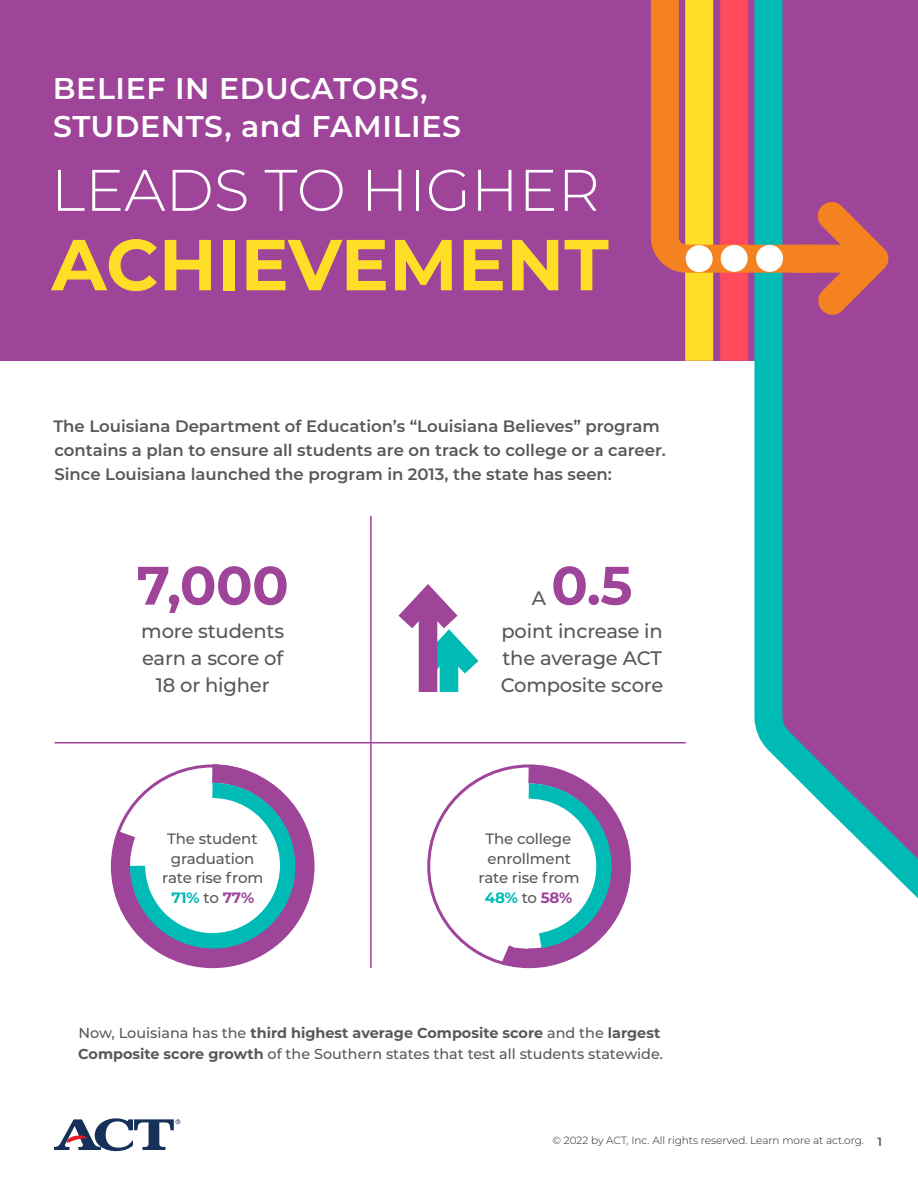
<style>
.page{position:relative;width:918px;height:1188px;background:#fff}
.page>*{position:absolute;margin:0;border:0;box-sizing:border-box;transform-origin:0 0}
.t1{font:700 72px "Montserrat";color:#ffde28}
.t2{font:300 58.5px "Montserrat";color:#fff}
.t3{font:700 54px "Montserrat";color:#9e4499}
.t4{font:600 30px/37.8px "Montserrat";letter-spacing:.02em;color:#fff}
.t5{font:500 19.5px/27px "Montserrat";letter-spacing:-.01em;color:#57585a;text-align:justify}
.t6{font:600 16.5px/24px "Montserrat";color:#57585a}
.t7{font:500 15px/19.5px "Montserrat";letter-spacing:-.01em;color:#57585a;text-align:center}
.t8{font:500 14.4px/21px "Montserrat";color:#57585a}
.t9{font:300 10.5px "Montserrat";color:#231f20}
.s1{font-weight:700;color:#00bbb5}
.s2{font-weight:700;color:#9e4499}
.s3{font-weight:700}
.s4{font-weight:600;font-size:12px;color:#57585a}
</style>
<div class="page">
<div style="left:0;top:0;width:918px;height:361px;background:#9e4499"></div>
<svg style="left:54px;top:1118px;width:126px;height:33px"></svg>
<svg style="left:110px;top:764px;width:205px;height:205px"></svg>
<svg style="left:427px;top:764px;width:204px;height:205px"></svg>
<svg style="left:398px;top:584px;width:81px;height:108px"></svg>
<hr style="left:370px;top:516px;width:2px;height:452px;background:#9e4499">
<hr style="left:55px;top:742px;width:631px;height:2px;background:#9e4499">
<div style="left:720px;top:0;width:28px;height:361px;background:#ff495c"></div>
<div style="left:685px;top:0;width:28px;height:361px;background:#ffde28"></div>
<svg style="left:740px;top:256px;width:178px;height:643px"></svg>
<svg style="left:650px;top:0;width:133px;height:287px"></svg>
<div style="left:721px;top:245px;width:27px;height:27px;background:#fff;border-radius:50%"></div>
<div style="left:756px;top:245px;width:27px;height:27px;background:#fff;border-radius:50%"></div>
<div style="left:686px;top:245px;width:27px;height:27px;background:#fff;border-radius:50%"></div>
<svg style="left:783px;top:202px;width:105px;height:113px"></svg>
<h1 class="t4" style="left:53px;top:69px;width:410px">BELIEF IN EDUCATORS,<br>STUDENTS, and FAMILIES</h1>
<h1 class="t2" style="left:51px;top:150px;width:550px">LEADS TO HIGHER</h1>
<h1 class="t1" style="left:52px;top:213px;width:559px">ACHIEVEMENT</h1>
<p class="t6" style="left:53px;top:414px;width:614px">The Louisiana Department of Education’s “Louisiana Believes” program contains a plan to ensure all students are on track to college or a career.<br>Since Louisiana launched the program in 2013, the state has seen:</p>
<p class="t3" style="left:137px;top:547px;width:154px">7,000</p>
<p class="t5" style="left:141px;top:617px;width:145px;text-align:center">more students earn a score of<br>18 or higher</p>
<p class="t3" style="left:551px;top:547px;width:83px">0.5</p>
<p class="t5" style="left:501px;top:617px;width:164px">point increase in the average ACT Composite score</p>
<p class="t5" style="left:532px;top:583px;width:16px">A</p>
<p class="t7" style="left:162px;top:829px;width:103px">The student graduation rate rise from<br><span class="s1">71%</span> to <span class="s2">77%</span></p>
<p class="t7" style="left:479px;top:829px;width:103px">The college enrollment rate rise from<br><span class="s1">48%</span> to <span class="s2">58%</span></p>
<p class="t8" style="left:78px;top:1021px;width:586px">Now, Louisiana has the <span class="s3">third highest average Composite score</span> and the <span class="s3">largest<br>Composite score growth</span> of the Southern states that test all students statewide.</p>
<p class="t9" style="left:553px;top:1133px;width:331px">© 2022 by ACT, Inc. All rights reserved. Learn more at act.org. <span class="s4">1</span></p>
</div>
